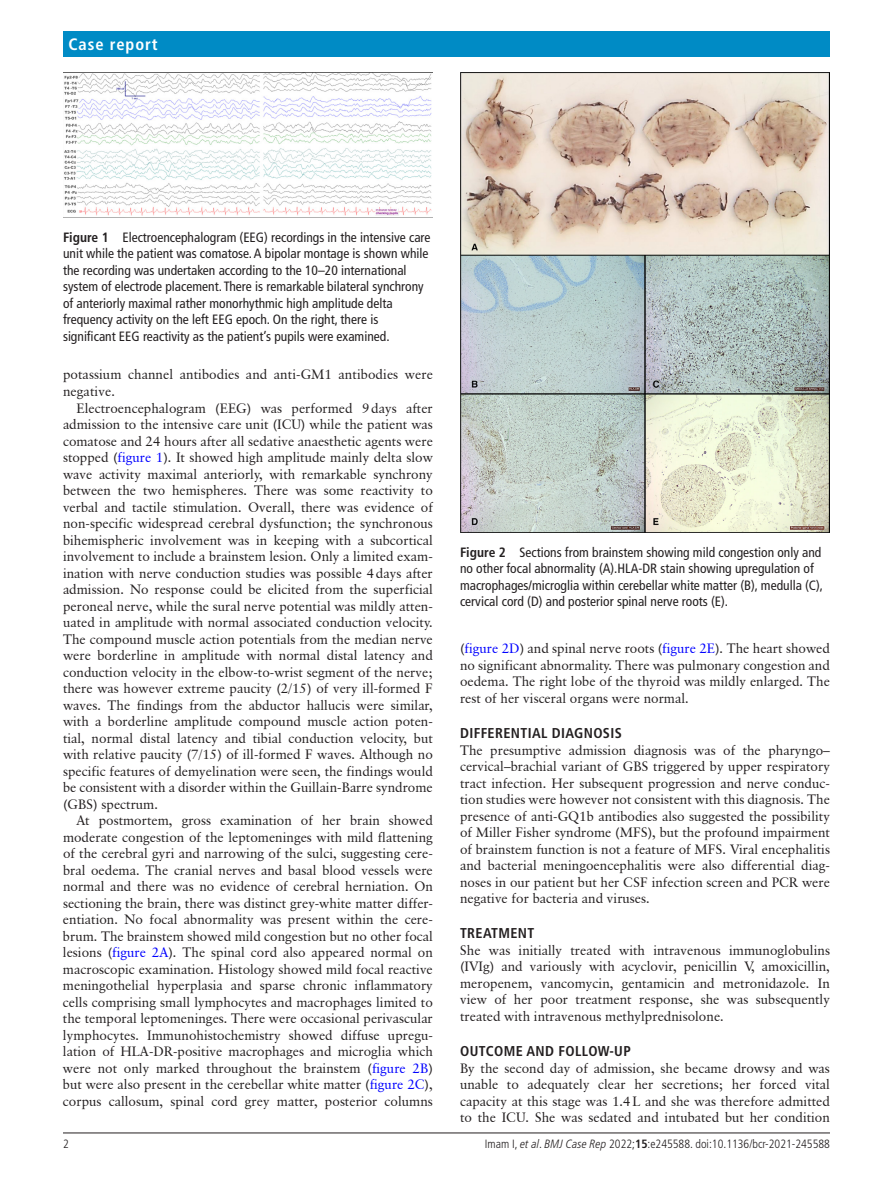
<style>
.page{position:relative;width:893px;height:1191px;background:#fff}
.page>*{position:absolute;margin:0;border:0;box-sizing:border-box;transform-origin:0 0}
.t1{font:700 condensed 16.5px "Frutiger LT Pro";letter-spacing:.055em;color:#fff}
.t2{font:700 condensed 14.25px "Frutiger LT Pro";letter-spacing:.025em;color:#231f20}
.t3{font:13.5px/16.5px "Classical Garamond BT";color:#231f20;text-align:justify}
.t4{font:condensed 13.5px/16.5px "Frutiger LT Pro";color:#231f20}
.t5{font:300 condensed 12px "Frutiger LT Pro";color:#231f20}
.s1{font-weight:700}
.s2{color:#00f}
.s3{font-style:italic}
</style>
<div class="page">
<hr style="left:63px;top:1132px;width:767px;height:1px;background:#231f20">
<div style="left:63px;top:31px;width:767px;height:25px;background:#008bc5"></div>
<img style="left:63px;top:72px;width:370px;height:146px">
<img style="left:460px;top:72px;width:370px;height:460px">
<p class="t1" style="left:69px;top:34px;width:91px">Case report</p>
<p class="t4" style="left:63px;top:229px;width:369px"><span class="s1">Figure 1</span> Electroencephalogram (EEG) recordings in the intensive care unit while the patient was comatose. A bipolar montage is shown while the recording was undertaken according to the 10–20 international system of electrode placement. There is remarkable bilateral synchrony of anteriorly maximal rather monorhythmic high amplitude delta frequency activity on the left EEG epoch. On the right, there is significant EEG reactivity as the patient’s pupils were examined.</p>
<p class="t3" style="left:63px;top:366px;width:371px">potassium channel antibodies and anti-GM1 antibodies were negative.</p>
<p class="t3" style="left:63px;top:399px;width:371px;text-indent:14px">Electroencephalogram (EEG) was performed 9days after admission to the intensive care unit (ICU) while the patient was comatose and 24 hours after all sedative anaesthetic agents were stopped (<span class="s2">figure 1</span>). It showed high amplitude mainly delta slow wave activity maximal anteriorly, with remarkable synchrony between the two hemispheres. There was some reactivity to verbal and tactile stimulation. Overall, there was evidence of non-specific widespread cerebral dysfunction; the synchronous bihemispheric involvement was in keeping with a subcortical involvement to include a brainstem lesion. Only a limited exam&shy;ination with nerve conduction studies was possible 4days after admission. No response could be elicited from the superficial peroneal nerve, while the sural nerve potential was mildly atten&shy;uated in amplitude with normal associated conduction velocity.<br>The compound muscle action potentials from the median nerve were borderline in amplitude with normal distal latency and conduction velocity in the elbow-to-wrist segment of the nerve; there was however extreme paucity (2/15) of very ill-formed F waves. The findings from the abductor hallucis were similar, with a borderline amplitude compound muscle action poten&shy;tial, normal distal latency and tibial conduction velocity, but with relative paucity (7/15) of ill-formed F waves. Although no specific features of demyelination were seen, the findings would be consistent with a disorder within the Guillain-Barre syndrome (GBS) spectrum.</p>
<p class="t3" style="left:63px;top:812px;width:371px;text-indent:14px">At postmortem, gross examination of her brain showed moderate congestion of the leptomeninges with mild flattening of the cerebral gyri and narrowing of the sulci, suggesting cere&shy;bral oedema. The cranial nerves and basal blood vessels were normal and there was no evidence of cerebral herniation. On sectioning the brain, there was distinct grey-white matter differ&shy;entiation. No focal abnormality was present within the cere&shy;brum. The brainstem showed mild congestion but no other focal lesions (<span class="s2">figure 2A</span>). The spinal cord also appeared normal on macroscopic examination. Histology showed mild focal reactive meningothelial hyperplasia and sparse chronic inflammatory cells comprising small lymphocytes and macrophages limited to the temporal leptomeninges. There were occasional perivascular lymphocytes. Immunohistochemistry showed diffuse upregu&shy;lation of HLA-DR-positive macrophages and microglia which were not only marked throughout the brainstem (<span class="s2">figure 2B</span>) but were also present in the cerebellar white matter (<span class="s2">figure 2C</span>), corpus callosum, spinal cord grey matter, posterior columns</p>
<p class="t4" style="left:460px;top:544px;width:365px"><span class="s1">Figure 2</span> Sections from brainstem showing mild congestion only and no other focal abnormality (A).HLA-DR stain showing upregulation of macrophages/microglia within cerebellar white matter (B), medulla (C), cervical cord (D) and posterior spinal nerve roots (E).</p>
<p class="t3" style="left:460px;top:640px;width:371px">(<span class="s2">figure 2D</span>) and spinal nerve roots (<span class="s2">figure 2E</span>). The heart showed no significant abnormality. There was pulmonary congestion and oedema. The right lobe of the thyroid was mildly enlarged. The rest of her visceral organs were normal.</p>
<p class="t2" style="left:460px;top:724px;width:163px">DIFFERENTIAL DIAGNOSIS</p>
<p class="t3" style="left:460px;top:741px;width:371px">The presumptive admission diagnosis was of the pharyngo– cervical–brachial variant of GBS triggered by upper respiratory tract infection. Her subsequent progression and nerve conduc&shy;tion studies were however not consistent with this diagnosis. The presence of anti-GQ1b antibodies also suggested the possibility of Miller Fisher syndrome (MFS), but the profound impairment of brainstem function is not a feature of MFS. Viral encephalitis and bacterial meningoencephalitis were also differential diag&shy;noses in our patient but her CSF infection screen and PCR were negative for bacteria and viruses.</p>
<p class="t2" style="left:460px;top:925px;width:76px">TREATMENT</p>
<p class="t3" style="left:460px;top:941px;width:371px">She was initially treated with intravenous immunoglobulins (IVIg) and variously with acyclovir, penicillin V, amoxicillin, meropenem, vancomycin, gentamicin and metronidazole. In view of her poor treatment response, she was subsequently treated with intravenous methylprednisolone.</p>
<p class="t2" style="left:460px;top:1042px;width:172px">OUTCOME AND FOLLOW-UP</p>
<p class="t3" style="left:460px;top:1059px;width:371px">By the second day of admission, she became drowsy and was unable to adequately clear her secretions; her forced vital capacity at this stage was 1.4L and she was therefore admitted to the ICU. She was sedated and intubated but her condition</p>
<p class="t5" style="left:63px;top:1136px;width:7px">2</p>
<p class="t5" style="left:485px;top:1136px;width:347px">Imam I, <span class="s3">et al</span>. <span class="s3">BMJ Case Rep</span> 2022;<span class="s1">15</span>:e245588. doi:10.1136/bcr-2021-245588</p>
</div>
